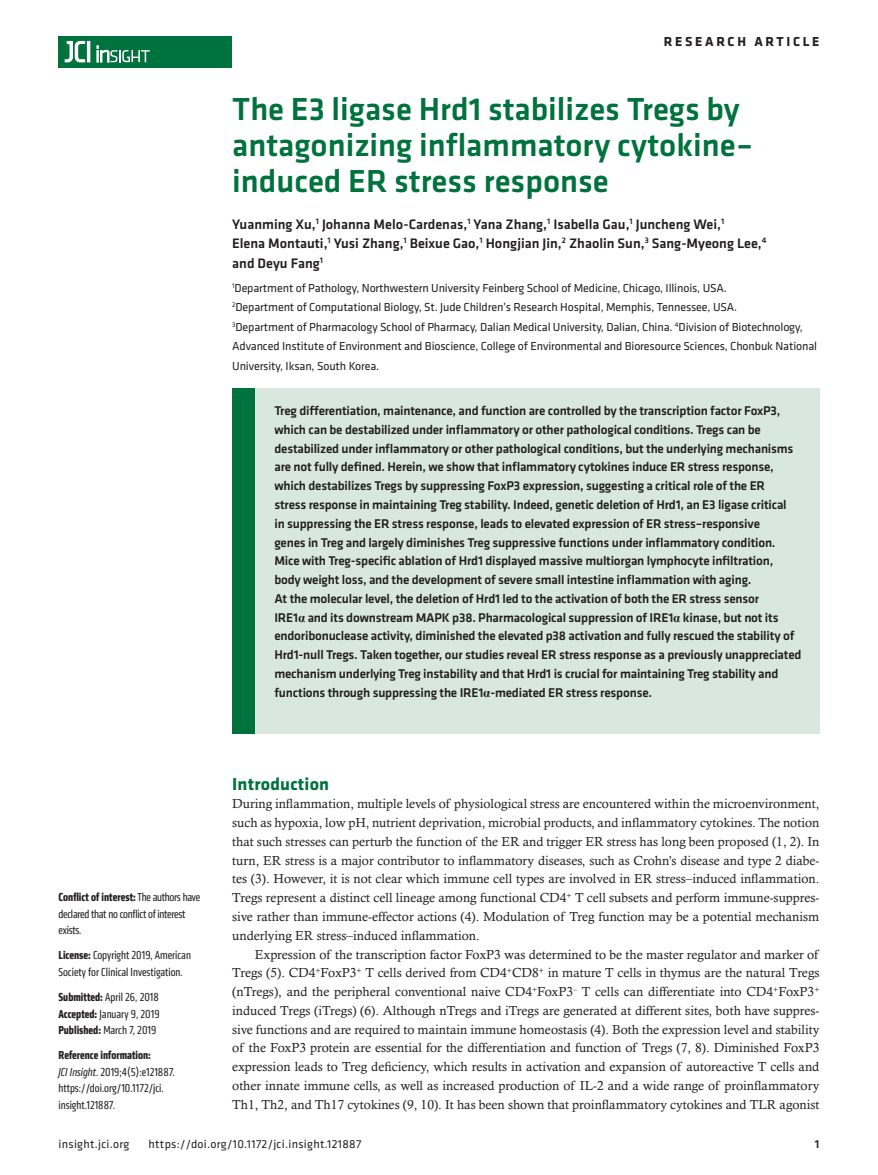
<style>
.page{position:relative;width:878px;height:1175px;background:#fff}
.page>*{position:absolute;margin:0;border:0;box-sizing:border-box;transform-origin:0 0}
.t1{font:500 33px/36px "Klavika Basic";color:#00723e}
.t2{font:700 18px "Klavika";letter-spacing:.01em;color:#00723e}
.t3{font:500 14.25px/19.5px "Klavika Basic";color:#231f20}
.t4{font:700 13.5px "Klavika Basic";letter-spacing:.2em;color:#231f20}
.t5{font:13.2px/18.8px "Calisto MT Std";color:#231f20;text-align:justify}
.t6{font:500 13.2px/18.8px "Klavika Basic";letter-spacing:-.015em;color:#231f20}
.t7{font:12px/19.5px "Klavika";letter-spacing:-.01em;color:#231f20}
.t8{font:condensed 12px/16.5px "Klavika";color:#231f20}
.t9{font:condensed 12px/16.5px "Klavika";letter-spacing:-.02em;color:#231f20}
.t10{font:12px "Klavika Basic";letter-spacing:.025em;color:#231f20}
.t11{font:500 12px "Klavika Basic";color:#231f20}
.s1{font-weight:700}
.s2{font-style:italic}
.s3{font-family:"Times New Roman";font-weight:700}
</style>
<div class="page">
<div style="left:59px;top:36px;width:173px;height:31px;background:#00723e"></div>
<hr style="left:87px;top:41px;width:3px;height:21px;background:#fff">
<svg style="left:64px;top:41px;width:21px;height:22px"></svg>
<svg style="left:97px;top:46px;width:53px;height:16px"></svg>
<div style="left:232px;top:388px;width:587px;height:346px;background:#d8e8df"></div>
<div style="left:232px;top:388px;width:22px;height:346px;background:#00723e"></div>
<p class="t4" style="left:663px;top:32px;width:157px">RESEARCH ARTICLE</p>
<h1 class="t1" style="left:232px;top:91px;width:522px">The E3 ligase Hrd1 stabilizes Tregs by antagonizing inflammatory cytokine– induced ER stress response</h1>
<p class="t3" style="left:232px;top:214px;width:535px">Yuanming Xu,<sup>1</sup> Johanna Melo-Cardenas,<sup>1</sup> Yana Zhang,<sup>1</sup> Isabella Gau,<sup>1</sup> Juncheng Wei,<sup>1<br></sup>Elena Montauti,<sup>1</sup> Yusi Zhang,<sup>1</sup> Beixue Gao,<sup>1</sup> Hongjian Jin,<sup>2</sup> Zhaolin Sun,<sup>3</sup> Sang-Myeong Lee,<sup>4 </sup>and Deyu Fang<sup>1</sup></p>
<p class="t7" style="left:232px;top:277px;width:586px"><sup>1</sup>Department of Pathology, Northwestern University Feinberg School of Medicine, Chicago, Illinois, USA.<br><sup>2</sup>Department of Computational Biology, St. Jude Children’s Research Hospital, Memphis, Tennessee, USA.<br><sup>3</sup>Department of Pharmacology School of Pharmacy, Dalian Medical University, Dalian, China. <sup>4</sup>Division of Biotechnology, Advanced Institute of Environment and Bioscience, College of Environmental and Bioresource Sciences, Chonbuk National University, Iksan, South Korea.</p>
<p class="t9" style="left:59px;top:889px;width:143px"><span class="s1">Conflict of interest:</span> The authors have declared that no conflict of interest exists.</p>
<p class="t8" style="left:59px;top:947px;width:134px"><span class="s1">License:</span> Copyright 2019, American<br>Society for Clinical Investigation.</p>
<p class="t8" style="left:59px;top:988px;width:102px;text-align:justify"><span class="s1">Submitted:</span> April 26, 2018<br><span class="s1">Accepted:</span> January 9, 2019<br><span class="s1">Published:</span> March 7, 2019</p>
<p class="t8" style="left:59px;top:1046px;width:118px"><span class="s1">Reference information:<br></span><span class="s2">JCI Insight</span>. 2019;4(5):e121887. https://doi.org/10.1172/jci. insight.121887.</p>
<p class="t6" style="left:274px;top:401px;width:528px">Treg differentiation, maintenance, and function are controlled by the transcription factor FoxP3, which can be destabilized under inflammatory or other pathological conditions. Tregs can be destabilized under inflammatory or other pathological conditions, but the underlying mechanisms are not fully defined. Herein, we show that inflammatory cytokines induce ER stress response, which destabilizes Tregs by suppressing FoxP3 expression, suggesting a critical role of the ER<br>stress response in maintaining Treg stability. Indeed, genetic deletion of Hrd1, an E3 ligase critical<br>in suppressing the ER stress response, leads to elevated expression of ER stress–responsive<br>genes in Treg and largely diminishes Treg suppressive functions under inflammatory condition.<br>Mice with Treg-specific ablation of Hrd1 displayed massive multiorgan lymphocyte infiltration, body weight loss, and the development of severe small intestine inflammation with aging.<br>At the molecular level, the deletion of Hrd1 led to the activation of both the ER stress sensor<br>IRE1<span class="s3">α</span> and its downstream MAPK p38. Pharmacological suppression of IRE1<span class="s3">α</span> kinase, but not its endoribonuclease activity, diminished the elevated p38 activation and fully rescued the stability of Hrd1-null Tregs. Taken together, our studies reveal ER stress response as a previously unappreciated mechanism underlying Treg instability and that Hrd1 is crucial for maintaining Treg stability and functions through suppressing the IRE1<span class="s3">α</span>-mediated ER stress response.</p>
<h2 class="t2" style="left:232px;top:770px;width:98px">Introduction</h2>
<p class="t5" style="left:232px;top:794px;width:588px">During inflammation, multiple levels of physiological stress are encountered within the microenvironment, such as hypoxia, low pH, nutrient deprivation, microbial products, and inflammatory cytokines. The notion that such stresses can perturb the function of the ER and trigger ER stress has long been proposed (1, 2). In turn, ER stress is a major contributor to inflammatory diseases, such as Crohn’s disease and type 2 diabe&shy;tes (3). However, it is not clear which immune cell types are involved in ER stress–induced inflammation.<br>Tregs represent a distinct cell lineage among functional CD4<sup>+</sup> T cell subsets and perform immune-suppres&shy;sive rather than immune-effector actions (4). Modulation of Treg function may be a potential mechanism underlying ER stress–induced inflammation.</p>
<p class="t5" style="left:232px;top:944px;width:588px;text-indent:22px">Expression of the transcription factor FoxP3 was determined to be the master regulator and marker of Tregs (5). CD4<sup>+</sup>FoxP3<sup>+</sup> T cells derived from CD4<sup>+</sup>CD8<sup>+</sup> in mature T cells in thymus are the natural Tregs (nTregs), and the peripheral conventional naive CD4<sup>+</sup>FoxP3<sup>–</sup> T cells can differentiate into CD4<sup>+</sup>FoxP3<sup>+ </sup>induced Tregs (iTregs) (6). Although nTregs and iTregs are generated at different sites, both have suppres&shy;sive functions and are required to maintain immune homeostasis (4). Both the expression level and stability of the FoxP3 protein are essential for the differentiation and function of Tregs (7, 8). Diminished FoxP3 expression leads to Treg deficiency, which results in activation and expansion of autoreactive T cells and other innate immune cells, as well as increased production of IL-2 and a wide range of proinflammatory Th1, Th2, and Th17 cytokines (9, 10). It has been shown that proinflammatory cytokines and TLR agonist</p>
<p class="t10" style="left:58px;top:1135px;width:72px">insight.jci.org</p>
<p class="t10" style="left:148px;top:1135px;width:214px">https://doi.org/10.1172/jci.insight.121887</p>
<p class="t11" style="left:814px;top:1135px;width:6px">1</p>
</div>
